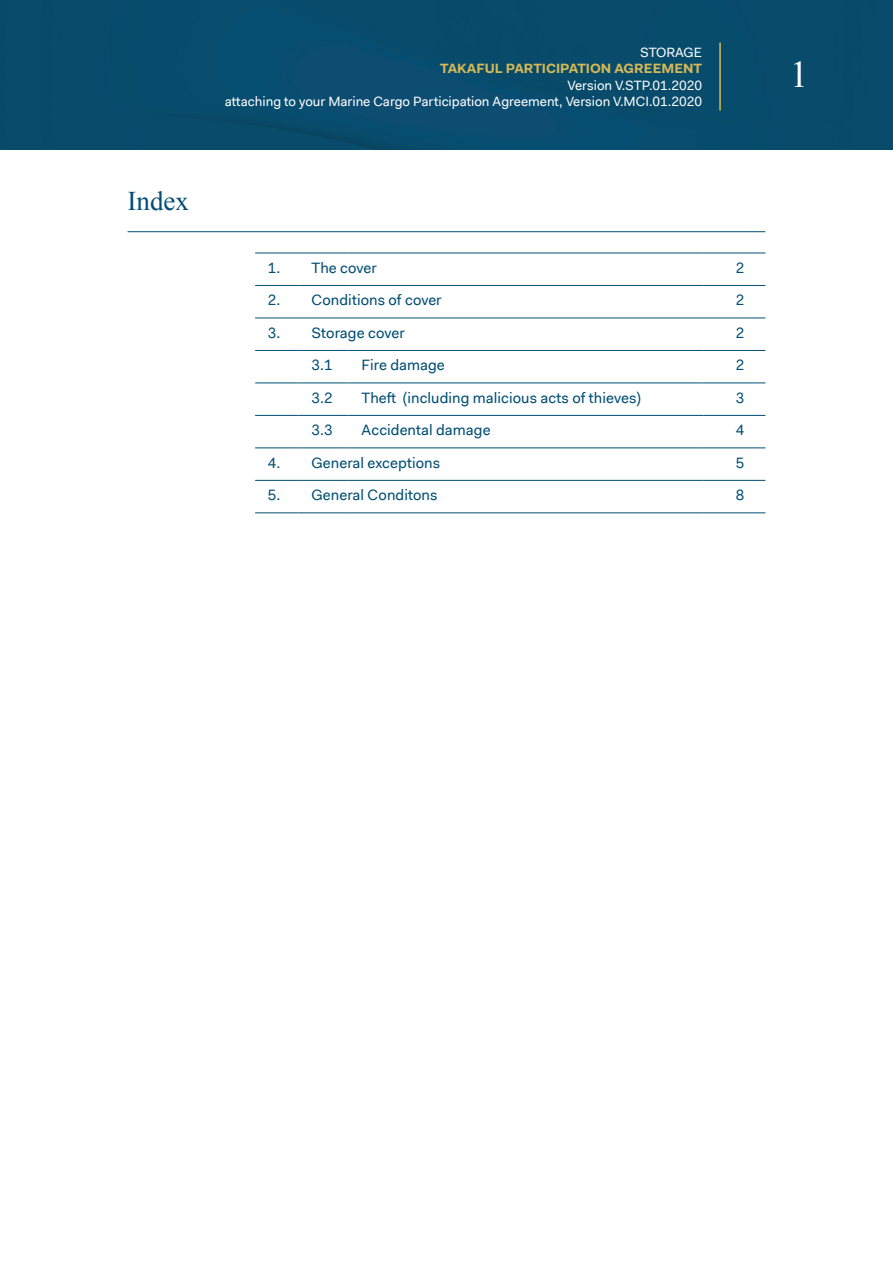
<style>
.page{position:relative;width:893px;height:1263px;background:#fff}
.page>*{position:absolute;margin:0;border:0;box-sizing:border-box;transform-origin:0 0}
.t1{font:37.5px "Times New Roman";color:#fff}
.Index_head{font:27px "Times New Roman";color:#004e73}
.Table_of_Contents{font:15px "Fakt Pro";letter-spacing:.005em;color:#004e73}
.t2{font:13.5px/16.2px "Fakt Pro";color:#fff;text-align:right}
.t3{font:700 13.5px "Fakt Pro";color:#d4b957}
</style>
<div class="page">
<div style="left:0;top:0;width:893px;height:150px;background:#084b6b"></div>
<hr style="left:719px;top:43px;width:2px;height:68px;background:#d4b957">
<hr style="left:128px;top:231px;width:637px;height:1px;background:#004e73">
<hr style="left:255px;top:253px;width:44px;height:1px;background:#004e73">
<hr style="left:299px;top:253px;width:50px;height:1px;background:#004e73">
<hr style="left:349px;top:253px;width:355px;height:1px;background:#004e73">
<hr style="left:704px;top:253px;width:61px;height:1px;background:#004e73">
<hr style="left:255px;top:285px;width:44px;height:1px;background:#004e73">
<hr style="left:299px;top:285px;width:50px;height:1px;background:#004e73">
<hr style="left:349px;top:285px;width:355px;height:1px;background:#004e73">
<hr style="left:704px;top:285px;width:61px;height:1px;background:#004e73">
<hr style="left:255px;top:318px;width:44px;height:1px;background:#004e73">
<hr style="left:299px;top:318px;width:50px;height:1px;background:#004e73">
<hr style="left:349px;top:318px;width:355px;height:1px;background:#004e73">
<hr style="left:704px;top:318px;width:61px;height:1px;background:#004e73">
<hr style="left:255px;top:350px;width:44px;height:1px;background:#004e73">
<hr style="left:299px;top:350px;width:50px;height:1px;background:#004e73">
<hr style="left:349px;top:350px;width:355px;height:1px;background:#004e73">
<hr style="left:704px;top:350px;width:61px;height:1px;background:#004e73">
<hr style="left:255px;top:382px;width:44px;height:1px;background:#004e73">
<hr style="left:299px;top:382px;width:50px;height:1px;background:#004e73">
<hr style="left:349px;top:382px;width:355px;height:1px;background:#004e73">
<hr style="left:704px;top:382px;width:61px;height:1px;background:#004e73">
<hr style="left:255px;top:415px;width:44px;height:1px;background:#004e73">
<hr style="left:299px;top:415px;width:50px;height:1px;background:#004e73">
<hr style="left:349px;top:415px;width:355px;height:1px;background:#004e73">
<hr style="left:704px;top:415px;width:61px;height:1px;background:#004e73">
<hr style="left:255px;top:447px;width:44px;height:1px;background:#004e73">
<hr style="left:299px;top:447px;width:50px;height:1px;background:#004e73">
<hr style="left:349px;top:447px;width:355px;height:1px;background:#004e73">
<hr style="left:704px;top:447px;width:61px;height:1px;background:#004e73">
<hr style="left:255px;top:480px;width:44px;height:1px;background:#004e73">
<hr style="left:299px;top:480px;width:50px;height:1px;background:#004e73">
<hr style="left:349px;top:480px;width:355px;height:1px;background:#004e73">
<hr style="left:704px;top:480px;width:61px;height:1px;background:#004e73">
<hr style="left:255px;top:512px;width:44px;height:1px;background:#004e73">
<hr style="left:299px;top:512px;width:50px;height:1px;background:#004e73">
<hr style="left:349px;top:512px;width:355px;height:1px;background:#004e73">
<hr style="left:704px;top:512px;width:61px;height:1px;background:#004e73">
<p class="Index_head" style="left:128px;top:183px;width:63px">Index</p>
<p class="t2" style="left:640px;top:44px;width:63px">STORAGE</p>
<p class="t3" style="left:440px;top:60px;width:264px">TAKAFUL PARTICIPATION AGREEMENT</p>
<p class="t2" style="left:225px;top:77px;width:479px">Version V.STP.01.2020<br>attaching to your Marine Cargo Participation Agreement, Version V.MCI.01.2020</p>
<p class="Table_of_Contents" style="left:268px;top:257px;width:14px">1.</p>
<p class="Table_of_Contents" style="left:311px;top:257px;width:67px">The cover</p>
<p class="Table_of_Contents" style="left:736px;top:257px;width:10px">2</p>
<p class="Table_of_Contents" style="left:268px;top:290px;width:14px">2.</p>
<p class="Table_of_Contents" style="left:311px;top:290px;width:132px">Conditions of cover</p>
<p class="Table_of_Contents" style="left:736px;top:290px;width:10px">2</p>
<p class="Table_of_Contents" style="left:268px;top:322px;width:14px">3.</p>
<p class="Table_of_Contents" style="left:311px;top:322px;width:95px">Storage cover</p>
<p class="Table_of_Contents" style="left:736px;top:322px;width:10px">2</p>
<p class="Table_of_Contents" style="left:311px;top:355px;width:23px">3.1</p>
<p class="Table_of_Contents" style="left:361px;top:355px;width:85px">Fire damage</p>
<p class="Table_of_Contents" style="left:736px;top:355px;width:10px">2</p>
<p class="Table_of_Contents" style="left:311px;top:387px;width:23px">3.2</p>
<p class="Table_of_Contents" style="left:361px;top:387px;width:281px">Theft (including malicious acts of thieves)</p>
<p class="Table_of_Contents" style="left:736px;top:387px;width:10px">3</p>
<p class="Table_of_Contents" style="left:311px;top:420px;width:23px">3.3</p>
<p class="Table_of_Contents" style="left:361px;top:420px;width:131px">Accidental damage</p>
<p class="Table_of_Contents" style="left:736px;top:420px;width:10px">4</p>
<p class="Table_of_Contents" style="left:268px;top:452px;width:14px">4.</p>
<p class="Table_of_Contents" style="left:311px;top:452px;width:130px">General exceptions</p>
<p class="Table_of_Contents" style="left:736px;top:452px;width:10px">5</p>
<p class="Table_of_Contents" style="left:268px;top:485px;width:14px">5.</p>
<p class="Table_of_Contents" style="left:311px;top:485px;width:128px">General Conditons</p>
<p class="Table_of_Contents" style="left:736px;top:485px;width:10px">8</p>
<p class="t1" style="left:790px;top:49px;width:20px">1</p>
</div>
